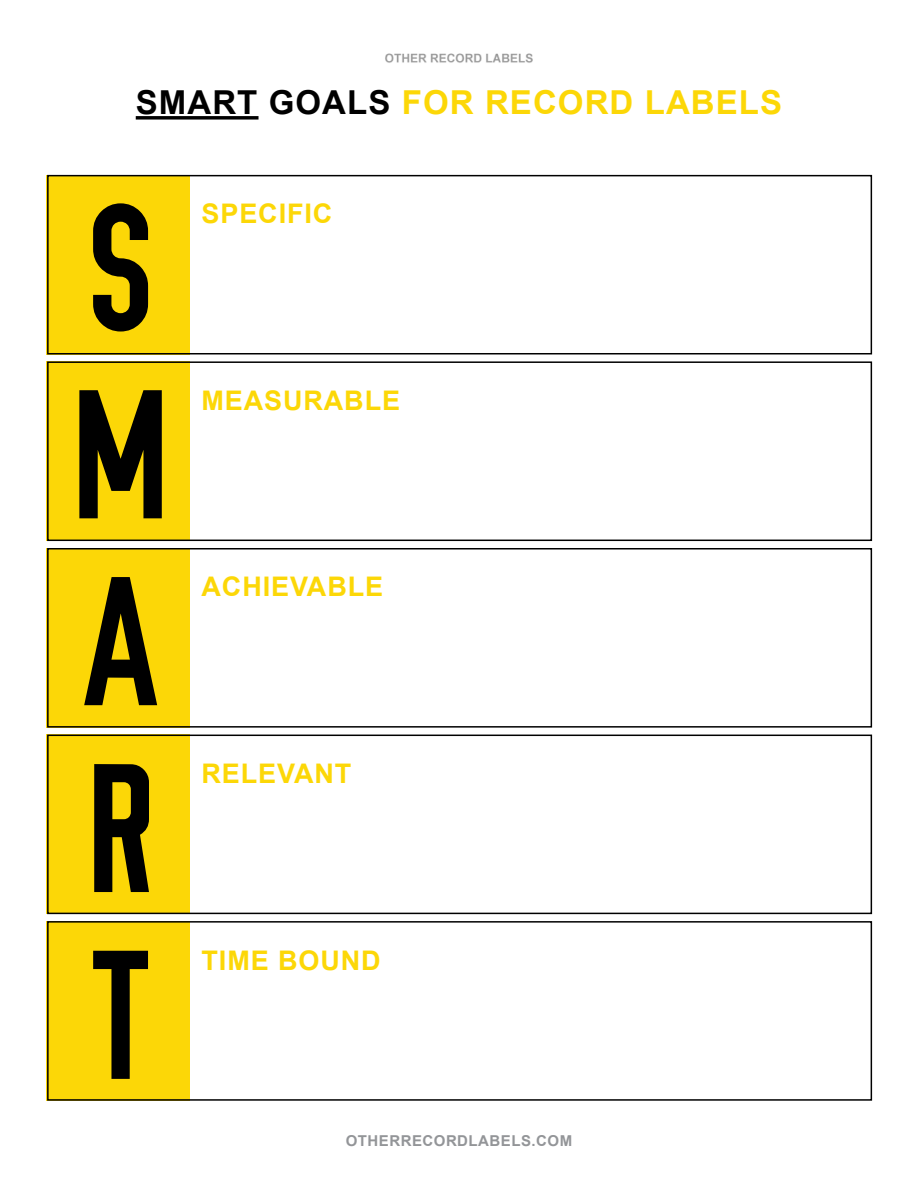
<style>
.page{position:relative;width:918px;height:1188px;background:#fff}
.page>*{position:absolute;margin:0;border:0;box-sizing:border-box;transform-origin:0 0}
.t1{font:183px/186.9px "OSP DIN";color:#000;text-align:justify}
.t2{font:700 33px "Arial";letter-spacing:.035em;color:#fcd707}
.t3{font:700 27px "Arial";letter-spacing:.035em;color:#fcd707}
.t4{font:700 15px "Arial";letter-spacing:.035em;color:#939598}
.s1{color:#000}
</style>
<div class="page">
<img style="left:385px;top:53px;width:148px;height:10px">
<svg style="left:136px;top:116px;width:123px;height:4px"></svg>
<div style="left:46px;top:175px;width:144px;height:179px;background:#fcd707"></div>
<div style="left:46px;top:361px;width:144px;height:180px;background:#fcd707"></div>
<div style="left:46px;top:548px;width:144px;height:180px;background:#fcd707"></div>
<div style="left:46px;top:735px;width:144px;height:179px;background:#fcd707"></div>
<div style="left:46px;top:921px;width:144px;height:180px;background:#fcd707"></div>
<div style="left:47px;top:175px;width:825px;height:179px;border:2px solid #000"></div>
<div style="left:47px;top:361px;width:825px;height:180px;border:2px solid #000"></div>
<div style="left:47px;top:921px;width:825px;height:180px;border:2px solid #000"></div>
<div style="left:47px;top:548px;width:825px;height:180px;border:2px solid #000"></div>
<div style="left:47px;top:735px;width:825px;height:179px;border:2px solid #000"></div>
<p class="t2" style="left:136px;top:81px;width:648px"><span class="s1">SMART GOALS</span> FOR RECORD LABELS</p>
<h1 class="t1" style="left:71px;top:179px;width:101px">S M A</h1>
<h1 class="t1" style="left:85px;top:739px;width:72px">R</h1>
<h1 class="t1" style="left:94px;top:926px;width:55px">T</h1>
<p class="t3" style="left:202px;top:196px;width:132px">SPECIFIC</p>
<p class="t3" style="left:202px;top:382px;width:200px">MEASURABLE</p>
<p class="t3" style="left:202px;top:569px;width:183px">ACHIEVABLE</p>
<p class="t3" style="left:202px;top:756px;width:151px">RELEVANT</p>
<p class="t3" style="left:202px;top:943px;width:181px">TIME BOUND</p>
<p class="t4" style="left:346px;top:1130px;width:228px">OTHERRECORDLABELS.COM</p>
</div>
